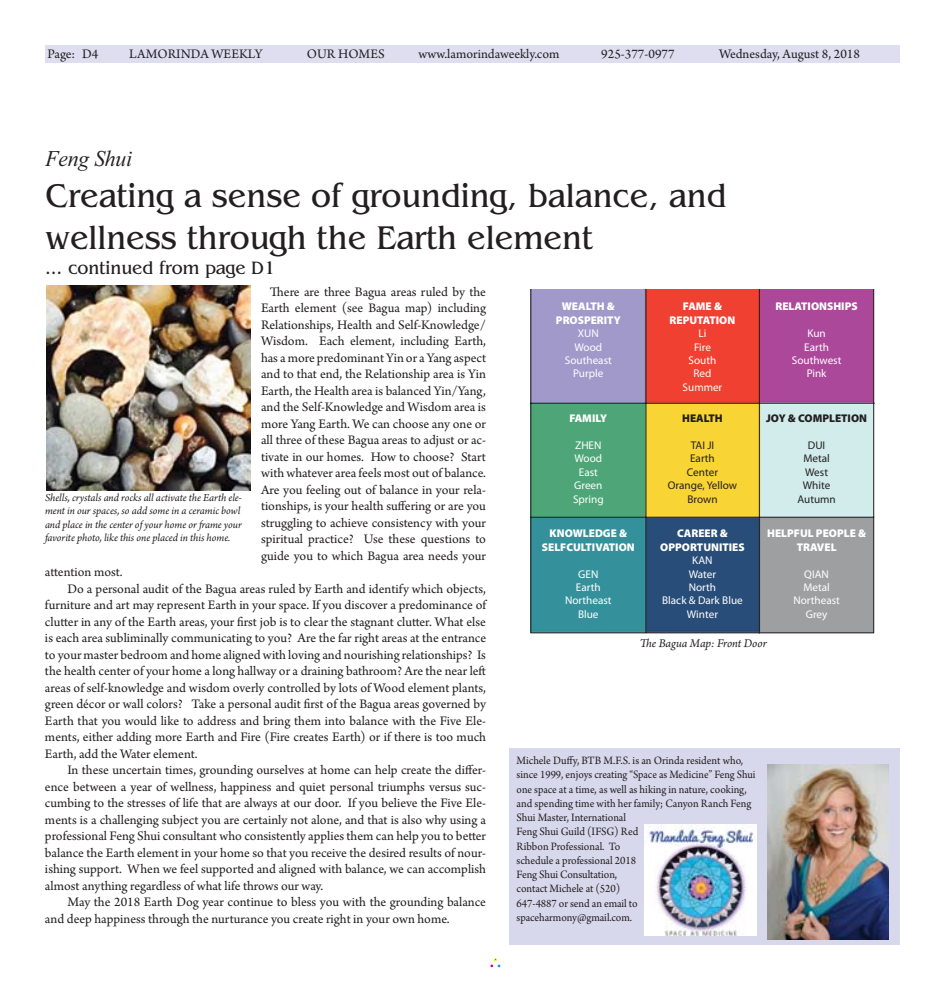
<style>
.page{position:relative;width:945px;height:990px;background:#fff}
.page>*{position:absolute;margin:0;border:0;box-sizing:border-box;transform-origin:0 0}
.t1{font:34.38px/42px "Benguiat";letter-spacing:-.005em;color:#231f20;scale:.94 1}
.t2{font:italic 22.5px "Times New Roman";letter-spacing:-.005em;color:#231f20;scale:.95 1}
.t3{font:18.75px "Benguiat";letter-spacing:-.005em;color:#231f20;scale:.95 1}
.t4{font:13.75px/16.5px "Arno Pro";color:#231f20;text-align:justify}
.t5{font:italic 12.5px "Arno Pro";letter-spacing:-.005em;color:#231f20}
.t6{font:11.88px/14.2px "Arno Pro";letter-spacing:-.005em;color:#231f20;scale:.95 1}
.t7{font:italic 11.25px/13.5px "Arno Pro";letter-spacing:-.005em;color:#231f20}
.t8{font:11.25px/13.5px "Myriad Pro";color:#fff;text-align:center}
.t9{font:900 11.25px/13.5px "Myriad Pro";color:#fff;text-align:center}
.t10{font:11.25px/13.5px "Myriad Pro";color:#231f20;text-align:center}
.t11{font:900 11.25px "Myriad Pro";color:#231f20}
</style>
<div class="page">
<div style="left:490px;top:958px;width:11px;height:10px;border:1px solid #fff"></div>
<div style="left:45px;top:45px;width:855px;height:17px;background:#dedef0"></div>
<div style="left:509px;top:749px;width:391px;height:196px;background:#d8d8ec"></div>
<img style="left:767px;top:764px;width:121px;height:176px">
<img style="left:645px;top:824px;width:112px;height:112px">
<svg style="left:530px;top:289px;width:345px;height:345px;background:#948c88"></svg>
<img style="left:46px;top:286px;width:205px;height:204px">
<p class="t4" style="left:48px;top:47px;width:29px">Page:</p>
<p class="t4" style="left:129px;top:47px;width:135px">LAMORINDA WEEKLY</p>
<p class="t4" style="left:307px;top:47px;width:79px">OUR HOMES</p>
<p class="t4" style="left:419px;top:47px;width:142px">www.lamorindaweekly.com</p>
<p class="t4" style="left:601px;top:47px;width:75px">925-377-0977</p>
<p class="t4" style="left:82px;top:46px;width:18px">D4</p>
<p class="t4" style="left:719px;top:47px;width:143px">Wednesday, August 8, 2018</p>
<h2 class="t2" style="left:46px;top:151px;width:93px">Feng Shui</h2>
<h1 class="t1" style="left:46px;top:179px;width:726px">Creating a sense of grounding, balance, and wellness through the Earth element</h1>
<h3 class="t3" style="left:46px;top:262px;width:243px">... continued from page D1</h3>
<p class="t4" style="left:261px;top:284px;width:227px;text-indent:9px">There are three Bagua areas ruled by the Earth element (see Bagua map) including Relationships, Health and Self-Knowledge/ Wisdom. Each element, including Earth, has a more predominant Yin or a Yang aspect and to that end, the Relationship area is Yin Earth, the Health area is balanced Yin/Yang, and the Self-Knowledge and Wisdom area is more Yang Earth. We can choose any one or all three of these Bagua areas to adjust or ac&shy;tivate in our homes. How to choose? Start with whatever area feels most out of balance.<br>Are you feeling out of balance in your rela&shy;tionships, is your health suffering or are you struggling to achieve consistency with your spiritual practice? Use these questions to guide you to which Bagua area needs your</p>
<p class="t4" style="left:45px;top:564px;width:79px">attention most.</p>
<p class="t4" style="left:68px;top:581px;width:420px">Do a personal audit of the Bagua areas ruled by Earth and identify which objects,</p>
<p class="t4" style="left:45px;top:597px;width:443px">furniture and art may represent Earth in your space. If you discover a predominance of</p>
<p class="t4" style="left:45px;top:614px;width:443px">clutter in any of the Earth areas, your first job is to clear the stagnant clutter. What else</p>
<p class="t4" style="left:45px;top:630px;width:443px">is each area subliminally communicating to you? Are the far right areas at the entrance</p>
<p class="t4" style="left:45px;top:647px;width:442px">to your master bedroom and home aligned with loving and nourishing relationships? Is</p>
<p class="t4" style="left:45px;top:663px;width:443px">the health center of your home a long hallway or a draining bathroom? Are the near left</p>
<p class="t4" style="left:45px;top:680px;width:443px">areas of self-knowledge and wisdom overly controlled by lots of Wood element plants,</p>
<p class="t4" style="left:45px;top:696px;width:443px">green décor or wall colors? Take a personal audit first of the Bagua areas governed by</p>
<p class="t4" style="left:45px;top:713px;width:443px">Earth that you would like to address and bring them into balance with the Five Ele-</p>
<p class="t4" style="left:45px;top:729px;width:443px">ments, either adding more Earth and Fire (Fire creates Earth) or if there is too much</p>
<p class="t4" style="left:45px;top:746px;width:154px">Earth, add the Water element.</p>
<p class="t4" style="left:68px;top:762px;width:420px">In these uncertain times, grounding ourselves at home can help create the differ-</p>
<p class="t4" style="left:45px;top:779px;width:443px">ence between a year of wellness, happiness and quiet personal triumphs versus suc-</p>
<p class="t4" style="left:45px;top:795px;width:443px">cumbing to the stresses of life that are always at our door. If you believe the Five Ele-</p>
<p class="t4" style="left:45px;top:812px;width:443px">ments is a challenging subject you are certainly not alone, and that is also why using a</p>
<p class="t4" style="left:45px;top:828px;width:443px">professional Feng Shui consultant who consistently applies them can help you to better</p>
<p class="t4" style="left:45px;top:845px;width:442px">balance the Earth element in your home so that you receive the desired results of nour-</p>
<p class="t4" style="left:45px;top:861px;width:443px">ishing support. When we feel supported and aligned with balance, we can accomplish</p>
<p class="t4" style="left:45px;top:878px;width:280px">almost anything regardless of what life throws our way.</p>
<p class="t4" style="left:68px;top:894px;width:420px">May the 2018 Earth Dog year continue to bless you with the grounding balance</p>
<p class="t4" style="left:45px;top:911px;width:406px">and deep happiness through the nurturance you create right in your own home.</p>
<p class="t9" style="left:556px;top:300px;width:66px">WEALTH &amp;<br>PROSPERITY</p>
<p class="t8" style="left:565px;top:328px;width:48px">XUN<br>Wood<br>Southeast<br>Purple</p>
<p class="t9" style="left:569px;top:411px;width:40px">FAMILY</p>
<p class="t8" style="left:573px;top:439px;width:32px">ZHEN<br>Wood<br>East<br>Green<br>Spring</p>
<p class="t9" style="left:542px;top:527px;width:94px">KNOWLEDGE &amp;<br>SELFCULTIVATION</p>
<p class="t8" style="left:565px;top:568px;width:48px">GEN<br>Earth<br>Northeast<br>Blue</p>
<p class="t9" style="left:776px;top:300px;width:84px">RELATIONSHIPS</p>
<p class="t8" style="left:792px;top:328px;width:51px">Kun<br>Earth<br>Southwest<br>Pink</p>
<p class="t11" style="left:766px;top:411px;width:102px">JOY &amp; COMPLETION</p>
<p class="t10" style="left:797px;top:439px;width:40px">DUI<br>Metal<br>West<br>White<br>Autumn</p>
<p class="t9" style="left:767px;top:527px;width:100px">HELPFUL PEOPLE &amp;<br>TRAVEL</p>
<p class="t8" style="left:793px;top:568px;width:48px">QIAN<br>Metal<br>Northeast<br>Grey</p>
<p class="t5" style="left:640px;top:637px;width:128px">The Bagua Map: Front Door</p>
<p class="t9" style="left:670px;top:300px;width:67px">FAME &amp;<br>REPUTATION</p>
<p class="t8" style="left:683px;top:328px;width:41px">Li<br>Fire<br>South<br>Red<br>Summer</p>
<p class="t11" style="left:682px;top:411px;width:42px">HEALTH</p>
<p class="t10" style="left:668px;top:439px;width:71px">TAI JI<br>Earth<br>Center<br>Orange, Yellow<br>Brown</p>
<p class="t9" style="left:660px;top:527px;width:86px">CAREER &amp;<br>OPPORTUNITIES</p>
<p class="t8" style="left:662px;top:555px;width:82px">KAN<br>Water<br>North<br>Black &amp; Dark Blue<br>Winter</p>
<p class="t7" style="left:45px;top:491px;width:198px">Shells, crystals and rocks all activate the Earth ele&shy;ment in our spaces, so add some in a ceramic bowl and place in the center of your home or frame your favorite photo, like this one placed in this home.</p>
<p class="t6" style="left:517px;top:754px;width:253px">Michele Duffy, BTB M.F.S. is an Orinda resident who, since 1999, enjoys creating “Space as Medicine” Feng Shui one space at a time, as well as hiking in nature, cooking, and spending time with her family; Canyon Ranch Feng Shui Master, International<br>Feng Shui Guild (IFSG) Red<br>Ribbon Professional. To<br>schedule a professional 2018<br>Feng Shui Consultation,<br>contact Michele at (520)<br>647-4887 or send an email to spaceharmony@gmail.com.</p>
</div>
